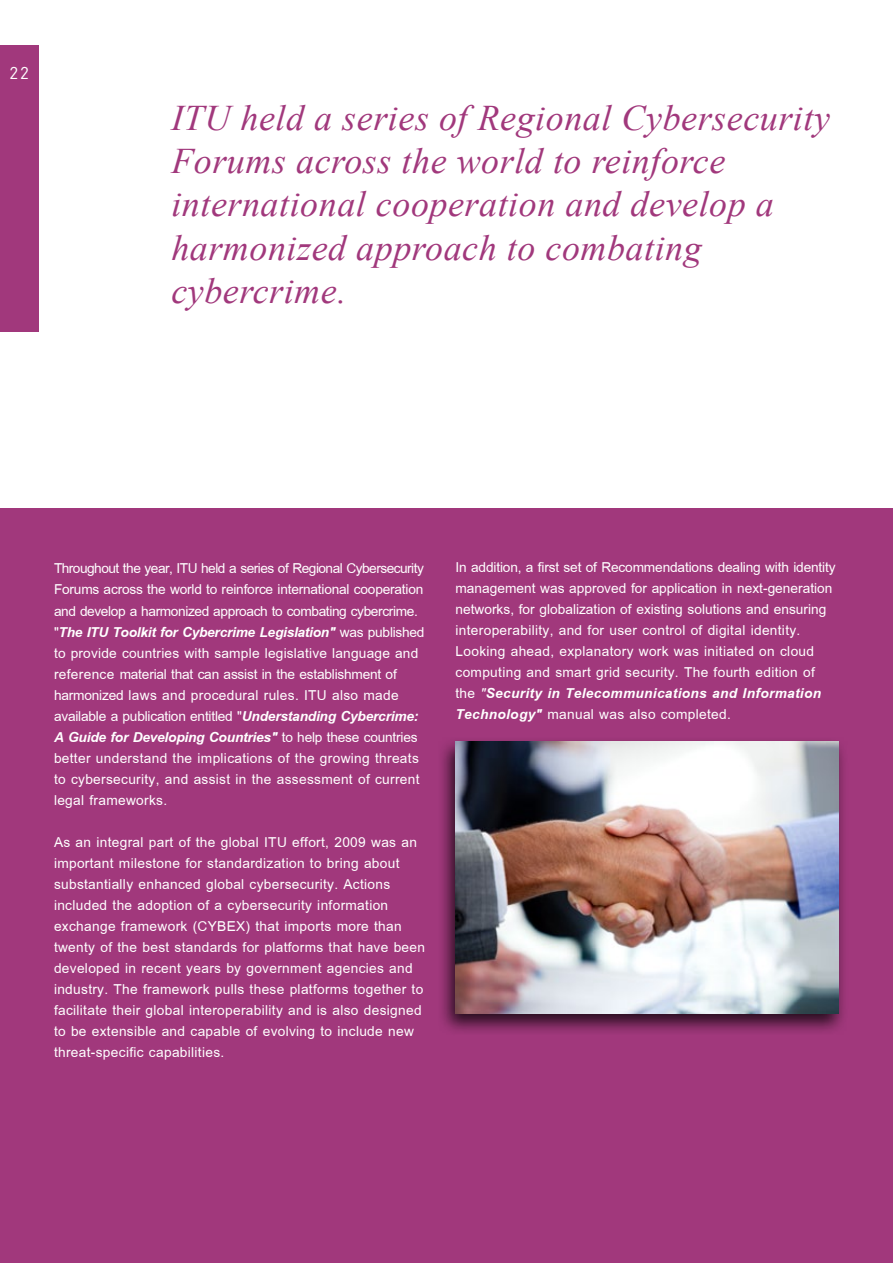
<style>
.page{position:relative;width:893px;height:1263px;background:#fff}
.page>*{position:absolute;margin:0;border:0;box-sizing:border-box;transform-origin:0 0}
.t1{font:italic 36px/43.2px "Times New Roman";letter-spacing:.015em;color:#a1387c}
.t2{font:21px/21px "Browallia New";letter-spacing:.015em;color:#fff}
.t3{font:21px/21px "Browallia New";letter-spacing:-.01em;color:#fff}
.t4{font:18px "Orator Std";color:#fff}
.s1{font-weight:700;font-style:italic}
.s2{font-style:italic}
</style>
<div class="page">
<div style="left:0;top:508px;width:893px;height:755px;background:#a1387c"></div>
<div style="left:0;top:45px;width:39px;height:287px;background:#a1387c"></div>
<div style="left:436px;top:735px;width:412px;height:301px;background:#000;opacity:.75"></div>
<img style="left:455px;top:741px;width:384px;height:272px">
<p class="t4" style="left:8px;top:60px;width:23px">22</p>
<h1 class="t1" style="left:171px;top:95px;width:660px">ITU held a series of Regional Cybersecurity Forums across the world to reinforce international cooperation and develop a harmonized approach to combating cybercrime.</h1>
<p class="t3" style="left:54px;top:558px;width:372px">Throughout the year, ITU held a series of Regional Cybersecurity Forums across the world to reinforce international cooperation and develop a harmonized approach to combating cybercrime. "<span class="s1">The ITU Toolkit for Cybercrime Legislation"</span> was published to provide countries with sample legislative language and reference material that can assist in the establishment of harmonized laws and procedural rules. ITU also made available a publication entitled "<span class="s1">Understanding Cybercrime:<br>A Guide for Developing Countries"</span> to help these countries better understand the implications of the growing threats to cybersecurity, and assist in the assessment of current legal frameworks.</p>
<p class="t2" style="left:54px;top:831px;width:373px">As an integral part of the global ITU effort, 2009 was an important milestone for standardization to bring about substantially enhanced global cybersecurity. Actions included the adoption of a cybersecurity information exchange framework (CYBEX) that imports more than twenty of the best standards for platforms that have been developed in recent years by government agencies and industry. The framework pulls these platforms together to facilitate their global interoperability and is also designed to be extensible and capable of evolving to include new threat-specific capabilities.</p>
<p class="t2" style="left:455px;top:556px;width:382px">In addition, a first set of Recommendations dealing with identity management was approved for application in next-generation networks, for globalization of existing solutions and ensuring interoperability, and for user control of digital identity.<br>Looking ahead, explanatory work was initiated on cloud computing and smart grid security. The fourth edition of the <span class="s2">"</span><span class="s1">Security in Telecommunications and Information Technology"</span> manual was also completed.</p>
</div>
